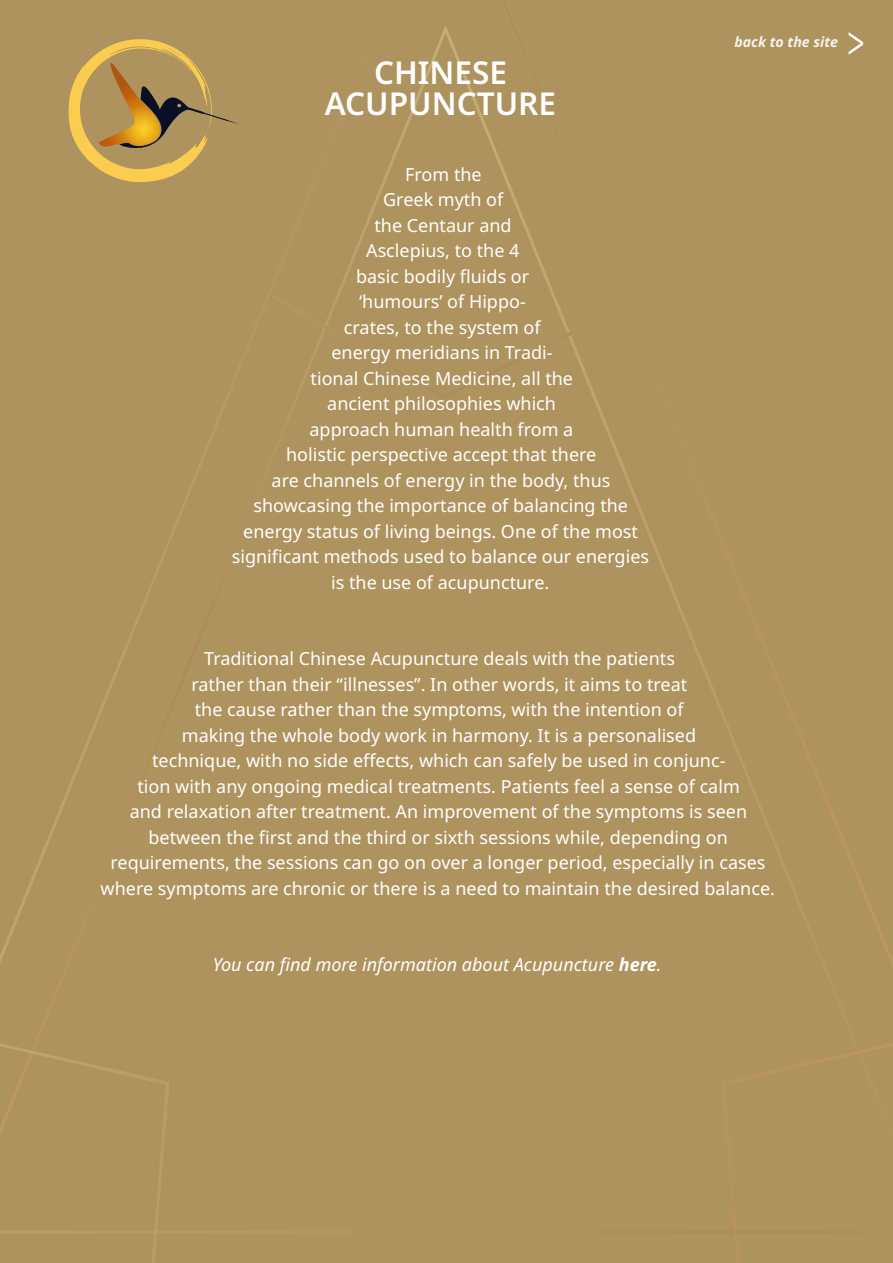
<style>
.page{position:relative;width:893px;height:1263px;background:#ae935f}
.page>*{position:absolute;margin:0;border:0;box-sizing:border-box;transform-origin:0 0}
.t1{font:600 31.5px/30.6px "Noto Sans";color:#fff;text-align:center}
.t2{font:18px/25.5px "Noto Sans";color:#fff;text-align:center}
.t3{font:italic 18px "Noto Sans";color:#fff}
.t4{font:italic 700 14.1px "Noto Sans";color:#fff}
.s1{font-weight:700}
</style>
<div class="page">
<div style="left:269px;top:292px;width:362px;height:109px;background:#ae935f"></div>
<div style="left:0;top:1035px;width:171px;height:228px;background:#ae935f"></div>
<div style="left:720px;top:1035px;width:173px;height:228px;background:#ae935f"></div>
<svg style="left:849px;top:32px;width:14px;height:23px"></svg>
<h1 class="t1" style="left:325px;top:58px;width:233px">CHINESE<br>ACUPUNCTURE</h1>
<p class="t2" style="left:232px;top:162px;width:419px">From the<br>Greek myth of<br>the Centaur and<br>Asclepius, to the 4<br>basic bodily fluids or<br>‘humours’ of Hippo-<br>crates, to the system of<br>energy meridians in Tradi-<br>tional Chinese Medicine, all the<br>ancient philosophies which<br>approach human health from a<br>holistic perspective accept that there<br>are channels of energy in the body, thus showcasing the importance of balancing the energy status of living beings. One of the most significant methods used to balance our energies is the use of acupuncture.</p>
<p class="t4" style="left:734px;top:32px;width:105px">back to the site</p>
<p class="t2" style="left:101px;top:646px;width:676px">Traditional Chinese Acupuncture deals with the patients<br>rather than their “illnesses”. In other words, it aims to treat<br>the cause rather than the symptoms, with the intention of<br>making the whole body work in harmony. It is a personalised<br>technique, with no side effects, which can safely be used in conjunc-<br>tion with any ongoing medical treatments. Patients feel a sense of calm<br>and relaxation after treatment. An improvement of the symptoms is seen between the first and the third or sixth sessions while, depending on requirements, the sessions can go on over a longer period, especially in cases where symptoms are chronic or there is a need to maintain the desired balance.</p>
<p class="t3" style="left:213px;top:952px;width:450px">You can find more information about Acupuncture <span class="s1">here</span>.</p>
</div>
